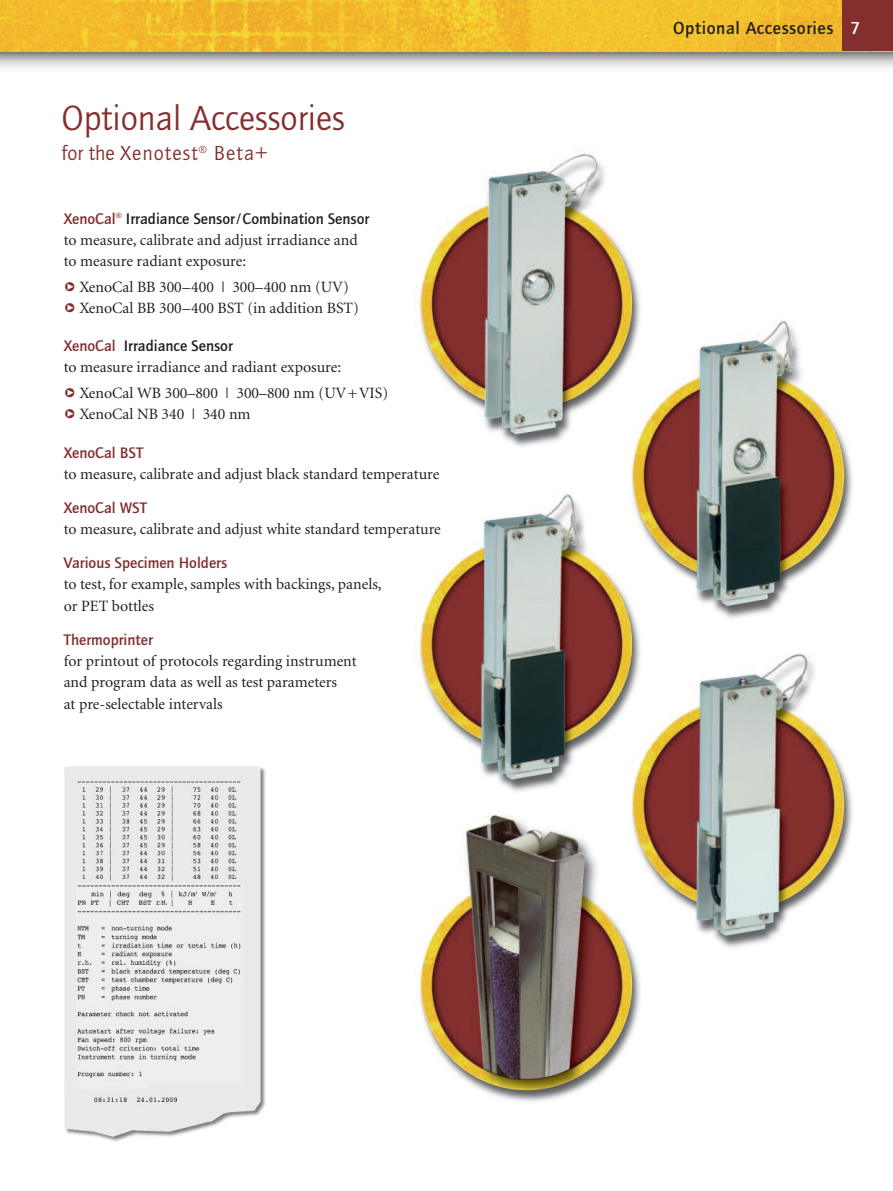
<style>
.page{position:relative;width:893px;height:1191px;background:#fff}
.page>*{position:absolute;margin:0;border:0;box-sizing:border-box;transform-origin:0 0}
.t1{font:36px "Quay Itc T";color:#822f2e}
.t2{font:21px "Quay Itc T";letter-spacing:.05em;color:#822f2e}
.t3{font:700 18px "Quay Itc T";letter-spacing:.035em;color:#231f20}
.t4{font:15.75px/21.3px "Minion";color:#231f20}
.t5{font:700 15.75px "Quay Itc T";color:#231f20}
.t6{font:700 15.75px "Quay Itc T";color:#822f2e}
.s1{color:#822f2e}
.s2{font-family:"Helvetica";font-weight:400;font-size:15px}
.s3{color:#fff}
</style>
<div class="page">
<img style="left:414px;top:149px;width:439px;height:953px">
<img style="left:0;top:51px;width:893px;height:17px">
<img style="left:1px;top:0;width:841px;height:51px">
<div style="left:842px;top:0;width:51px;height:51px;background:#822f2e"></div>
<img style="left:64px;top:766px;width:202px;height:376px">
<h1 class="t1" style="left:62px;top:97px;width:285px">Optional Accessories</h1>
<h2 class="t2" style="left:62px;top:141px;width:207px">for the Xenotest<sup>®</sup> Beta+</h2>
<p class="t5" style="left:64px;top:209px;width:307px"><span class="s1">XenoCal</span><sup>®</sup> Irradiance Sensor<span class="s2">/</span>Combination Sensor</p>
<p class="t4" style="left:64px;top:230px;width:295px">to measure, calibrate and adjust irradiance and to measure radiant exposure:</p>
<p class="t4" style="left:64px;top:277px;width:287px"><span class="s1">❑</span> XenoCal BB 300–400 | 300–400 nm (UV)</p>
<p class="t4" style="left:64px;top:298px;width:297px"><span class="s1">❑</span> XenoCal BB 300–400 BST (in addition BST)</p>
<p class="t5" style="left:64px;top:336px;width:170px"><span class="s1">XenoCal</span> Irradiance Sensor</p>
<p class="t4" style="left:64px;top:358px;width:279px">to measure irradiance and radiant exposure:</p>
<p class="t4" style="left:64px;top:383px;width:326px"><span class="s1">❑</span> XenoCal WB 300–800 | 300–800 nm (UV+VIS)</p>
<p class="t4" style="left:64px;top:405px;width:188px"><span class="s1">❑</span> XenoCal NB 340 | 340 nm</p>
<p class="t6" style="left:64px;top:443px;width:81px">XenoCal BST</p>
<p class="t4" style="left:64px;top:464px;width:377px">to measure, calibrate and adjust black standard temperature</p>
<p class="t6" style="left:64px;top:498px;width:85px">XenoCal WST</p>
<p class="t4" style="left:64px;top:519px;width:379px">to measure, calibrate and adjust white standard temperature</p>
<p class="t6" style="left:64px;top:553px;width:165px">Various Specimen Holders</p>
<p class="t4" style="left:64px;top:575px;width:319px">to test, for example, samples with backings, panels, or PET bottles</p>
<p class="t6" style="left:64px;top:630px;width:91px">Thermoprinter</p>
<p class="t4" style="left:64px;top:651px;width:294px">for printout of protocols regarding instrument and program data as well as test parameters<br>at pre-selectable intervals</p>
<p class="t3" style="left:673px;top:17px;width:189px">Optional Accessories <span class="s3">7</span></p>
</div>
